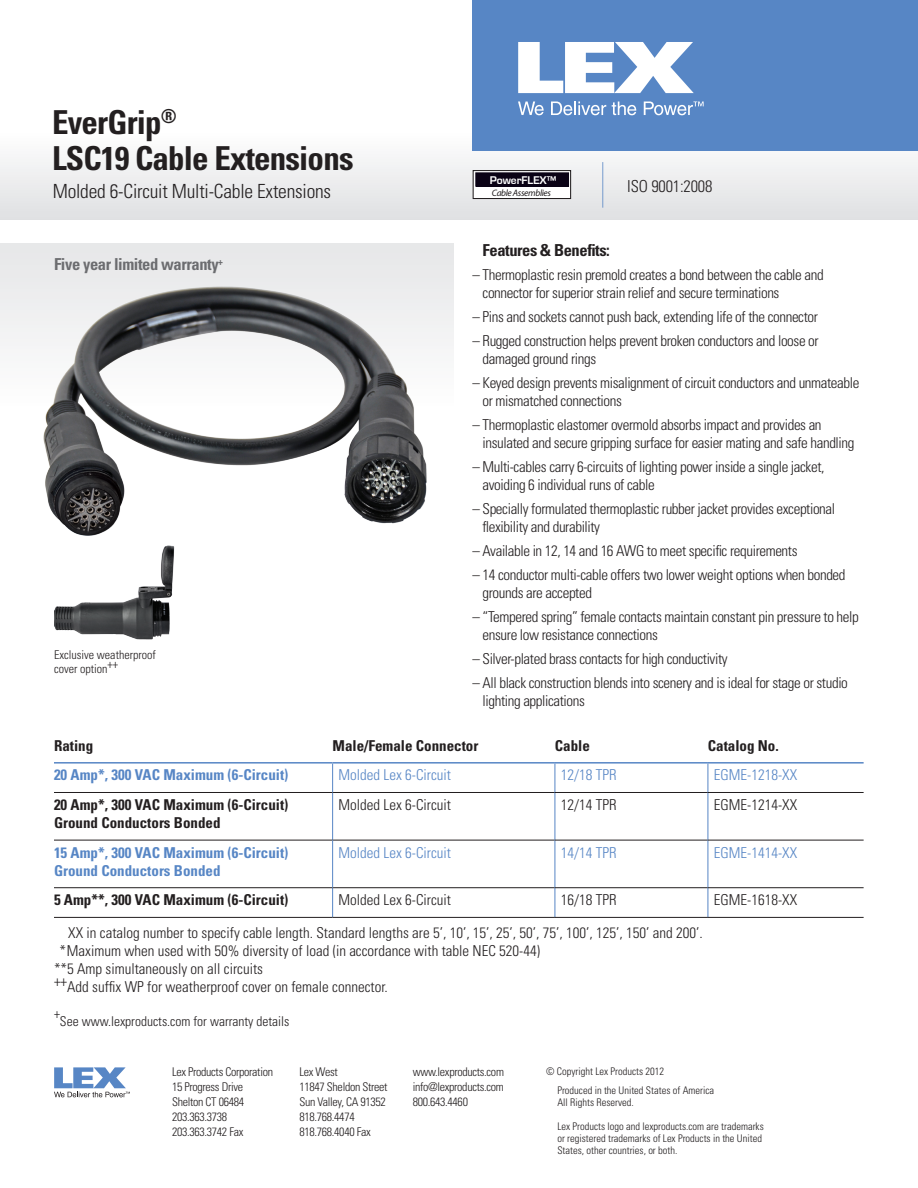
<style>
.page{position:relative;width:918px;height:1188px;background:#fff}
.page>*{position:absolute;margin:0;border:0;box-sizing:border-box;transform-origin:0 0}
.t1{font:700 condensed 33px/36px "Univers";letter-spacing:-.025em;color:#231f20}
.t2{font:300 condensed 19.5px "Univers";letter-spacing:-.01em;color:#231f20}
.t3{font:700 condensed 16.5px "Univers";letter-spacing:-.025em;color:#6c6d70}
.t4{font:700 condensed 16.5px "Univers";letter-spacing:-.025em;color:#231f20}
.t5{font:300 condensed 16.5px "Univers";letter-spacing:-.01em;color:#231f20}
.t6{font:300 condensed 15px/18px "Univers";letter-spacing:-.025em;color:#231f20}
.t7{font:300 condensed 15px "Univers";color:#231f20}
.t8{font:700 condensed 15px/18px "Univers";color:#231f20}
.t9{font:700 condensed 15px/18px "Univers";color:#5786c5}
.t10{font:300 condensed 15px "Univers";color:#5786c5}
.t11{font:300 condensed 13.5px "Univers";color:#231f20}
.t12{font:300 condensed 12px/15px "Univers";letter-spacing:-.025em;color:#231f20}
.t13{font:300 condensed 12px/13.2px "Univers";color:#231f20}
.t14{font:700 11.55px "Eurostile";color:#fff}
.t15{font:300 condensed 10.5px/12px "Univers";color:#231f20}
.t16{font:italic 9.3px "Myriad Pro";letter-spacing:-.035em;color:#231f20}
</style>
<div class="page">
<div style="left:0;top:243px;width:454px;height:405px;background:linear-gradient(to bottom,#eeeeef,#fff)"></div>
<hr style="left:333px;top:887px;width:222px;height:1px;background:#231f20">
<hr style="left:333px;top:840px;width:222px;height:1px;background:#231f20">
<svg style="left:332px;top:764px;width:1px;height:28px"></svg>
<hr style="left:333px;top:792px;width:222px;height:1px;background:#231f20">
<svg style="left:555px;top:888px;width:1px;height:29px"></svg>
<hr style="left:555px;top:840px;width:1px;height:48px;background:#5786c5">
<hr style="left:555px;top:887px;width:153px;height:1px;background:#231f20">
<hr style="left:555px;top:793px;width:1px;height:47px;background:#5786c5">
<hr style="left:555px;top:840px;width:153px;height:1px;background:#231f20">
<svg style="left:555px;top:764px;width:1px;height:28px"></svg>
<hr style="left:555px;top:792px;width:153px;height:1px;background:#231f20">
<svg style="left:708px;top:888px;width:1px;height:29px"></svg>
<hr style="left:708px;top:840px;width:1px;height:48px;background:#5786c5">
<hr style="left:708px;top:887px;width:156px;height:1px;background:#231f20">
<hr style="left:708px;top:793px;width:1px;height:47px;background:#5786c5">
<hr style="left:708px;top:840px;width:156px;height:1px;background:#231f20">
<svg style="left:708px;top:764px;width:1px;height:28px"></svg>
<hr style="left:708px;top:792px;width:156px;height:1px;background:#231f20">
<svg style="left:332px;top:888px;width:1px;height:29px"></svg>
<hr style="left:54px;top:917px;width:279px;height:1px;background:#231f20">
<hr style="left:333px;top:917px;width:222px;height:1px;background:#231f20">
<hr style="left:555px;top:917px;width:153px;height:1px;background:#231f20">
<hr style="left:708px;top:917px;width:156px;height:1px;background:#231f20">
<hr style="left:54px;top:792px;width:279px;height:1px;background:#231f20">
<hr style="left:332px;top:793px;width:1px;height:47px;background:#5786c5">
<hr style="left:54px;top:840px;width:279px;height:1px;background:#231f20">
<hr style="left:54px;top:887px;width:279px;height:1px;background:#231f20">
<hr style="left:332px;top:840px;width:1px;height:48px;background:#5786c5">
<hr style="left:54px;top:762px;width:279px;height:2px;background:#5786c5">
<hr style="left:333px;top:762px;width:222px;height:2px;background:#5786c5">
<hr style="left:555px;top:762px;width:153px;height:2px;background:#5786c5">
<hr style="left:708px;top:762px;width:156px;height:2px;background:#5786c5">
<img style="left:20px;top:261px;width:426px;height:314px">
<img style="left:54px;top:540px;width:128px;height:108px">
<div style="left:0;top:81px;width:918px;height:139px;background:linear-gradient(to bottom,#fff,#e3e4e6)"></div>
<div style="left:472px;top:0;width:446px;height:151px;background:#5786c5"></div>
<svg style="left:518px;top:42px;width:176px;height:51px"></svg>
<svg style="left:518px;top:102px;width:26px;height:13px"></svg>
<svg style="left:551px;top:102px;width:55px;height:13px"></svg>
<svg style="left:612px;top:102px;width:24px;height:13px"></svg>
<svg style="left:644px;top:101px;width:60px;height:14px"></svg>
<hr style="left:602px;top:162px;width:1px;height:46px;background:#5786c5">
<div style="left:473px;top:171px;width:98px;height:28px;background:linear-gradient(to right,#f6f6f7,#fff)"></div>
<div style="left:473px;top:170px;width:98px;height:29px;border:1px solid #231f20"></div>
<div style="left:476px;top:173px;width:93px;height:13px;background:#0a0215"></div>
<svg style="left:54px;top:1067px;width:76px;height:30px"></svg>
<h1 class="t1" style="left:52px;top:104px;width:303px">EverGrip<sup>®<br></sup>LSC19 Cable Extensions</h1>
<h2 class="t2" style="left:53px;top:180px;width:280px">Molded 6-Circuit Multi-Cable Extensions</h2>
<p class="t5" style="left:627px;top:176px;width:87px">ISO 9001:2008</p>
<p class="t14" style="left:490px;top:174px;width:68px">PowerFLEX™</p>
<p class="t16" style="left:492px;top:187px;width:61px">Cable Assemblies</p>
<p class="t3" style="left:54px;top:254px;width:171px">Five year limited warranty<sup>+</sup></p>
<p class="t13" style="left:54px;top:648px;width:103px">Exclusive weatherproof cover option++</p>
<p class="t4" style="left:483px;top:240px;width:129px">Features &amp; Benefits:</p>
<p class="t6" style="left:483px;top:265px;width:343px;text-indent:-10px">– Thermoplastic resin premold creates a bond between the cable and connector for superior strain relief and secure terminations</p>
<p class="t6" style="left:472px;top:307px;width:347px">– Pins and sockets cannot push back, extending life of the connector</p>
<p class="t6" style="left:483px;top:331px;width:338px;text-indent:-10px">– Rugged construction helps prevent broken conductors and loose or damaged ground rings</p>
<p class="t6" style="left:483px;top:373px;width:378px;text-indent:-10px">– Keyed design prevents misalignment of circuit conductors and unmateable or mismatched connections</p>
<p class="t6" style="left:483px;top:415px;width:373px;text-indent:-10px">– Thermoplastic elastomer overmold absorbs impact and provides an insulated and secure gripping surface for easier mating and safe handling</p>
<p class="t6" style="left:483px;top:457px;width:343px;text-indent:-10px">– Multi-cables carry 6-circuits of lighting power inside a single jacket, avoiding 6 individual runs of cable</p>
<p class="t6" style="left:483px;top:499px;width:354px;text-indent:-10px">– Specially formulated thermoplastic rubber jacket provides exceptional flexibility and durability</p>
<p class="t6" style="left:472px;top:541px;width:327px">– Available in 12, 14 and 16 AWG to meet specific requirements</p>
<p class="t6" style="left:483px;top:565px;width:365px;text-indent:-10px">– 14 conductor multi-cable offers two lower weight options when bonded grounds are accepted</p>
<p class="t6" style="left:483px;top:607px;width:378px;text-indent:-10px">– “Tempered spring” female contacts maintain constant pin pressure to help ensure low resistance connections</p>
<p class="t6" style="left:472px;top:649px;width:257px">– Silver-plated brass contacts for high conductivity</p>
<p class="t6" style="left:483px;top:673px;width:367px;text-indent:-10px">– All black construction blends into scenery and is ideal for stage or studio lighting applications</p>
<p class="t8" style="left:54px;top:736px;width:41px">Rating</p>
<p class="t8" style="left:333px;top:736px;width:147px">Male/Female Connector</p>
<p class="t8" style="left:555px;top:736px;width:37px">Cable</p>
<p class="t8" style="left:708px;top:736px;width:72px">Catalog No.</p>
<p class="t9" style="left:54px;top:766px;width:236px">20 Amp*, 300 VAC Maximum (6-Circuit)</p>
<p class="t10" style="left:339px;top:766px;width:114px">Molded Lex 6-Circuit</p>
<p class="t10" style="left:561px;top:766px;width:57px">12/18 TPR</p>
<p class="t10" style="left:714px;top:766px;width:85px">EGME-1218-XX</p>
<p class="t8" style="left:54px;top:796px;width:236px">20 Amp*, 300 VAC Maximum (6-Circuit)<br>Ground Conductors Bonded</p>
<p class="t7" style="left:339px;top:796px;width:114px">Molded Lex 6-Circuit</p>
<p class="t6" style="left:561px;top:796px;width:57px">12/14 TPR</p>
<p class="t7" style="left:714px;top:796px;width:85px">EGME-1214-XX</p>
<p class="t9" style="left:54px;top:843px;width:236px">15 Amp*, 300 VAC Maximum (6-Circuit)<br>Ground Conductors Bonded</p>
<p class="t10" style="left:339px;top:843px;width:114px">Molded Lex 6-Circuit</p>
<p class="t10" style="left:561px;top:843px;width:57px">14/14 TPR</p>
<p class="t10" style="left:714px;top:843px;width:85px">EGME-1414-XX</p>
<p class="t8" style="left:54px;top:891px;width:236px">5 Amp**, 300 VAC Maximum (6-Circuit)</p>
<p class="t7" style="left:339px;top:891px;width:114px">Molded Lex 6-Circuit</p>
<p class="t6" style="left:561px;top:891px;width:57px">16/18 TPR</p>
<p class="t7" style="left:714px;top:891px;width:85px">EGME-1618-XX</p>
<p class="t7" style="left:68px;top:924px;width:636px">XX in catalog number to specify cable length. Standard lengths are 5’, 10’, 15’, 25’, 50’, 75’, 100’, 125’, 150’ and 200’.</p>
<p class="t7" style="left:60px;top:942px;width:482px">*Maximum when used with 50% diversity of load (in accordance with table NEC 520-44)</p>
<p class="t7" style="left:54px;top:960px;width:211px">**5 Amp simultaneously on all circuits</p>
<p class="t7" style="left:54px;top:978px;width:335px">++Add suffix WP for weatherproof cover on female connector.</p>
<p class="t11" style="left:54px;top:1005px;width:7px">+</p>
<p class="t11" style="left:60px;top:1013px;width:231px">See www.lexproducts.com for warranty details</p>
<p class="t12" style="left:172px;top:1064px;width:103px">Lex Products Corporation<br>15 Progress Drive<br>Shelton CT 06484<br>203.363.3738<br>203.363.3742 Fax</p>
<p class="t12" style="left:299px;top:1064px;width:90px">Lex West<br>11847 Sheldon Street<br>Sun Valley, CA 91352<br>818.768.4474<br>818.768.4040 Fax</p>
<p class="t12" style="left:413px;top:1064px;width:93px;text-align:justify">www.lexproducts.com info@lexproducts.com 800.643.4460</p>
<p class="t15" style="left:557px;top:1061px;width:158px;line-height:19.5px;text-indent:-11px">© Copyright Lex Products 2012<br>Produced in the United States of America</p>
<p class="t15" style="left:557px;top:1096px;width:78px">All Rights Reserved.</p>
<p class="t15" style="left:557px;top:1120px;width:208px">Lex Products logo and lexproducts.com are trademarks or registered trademarks of Lex Products in the United<br>States, other countries, or both.</p>
</div>
